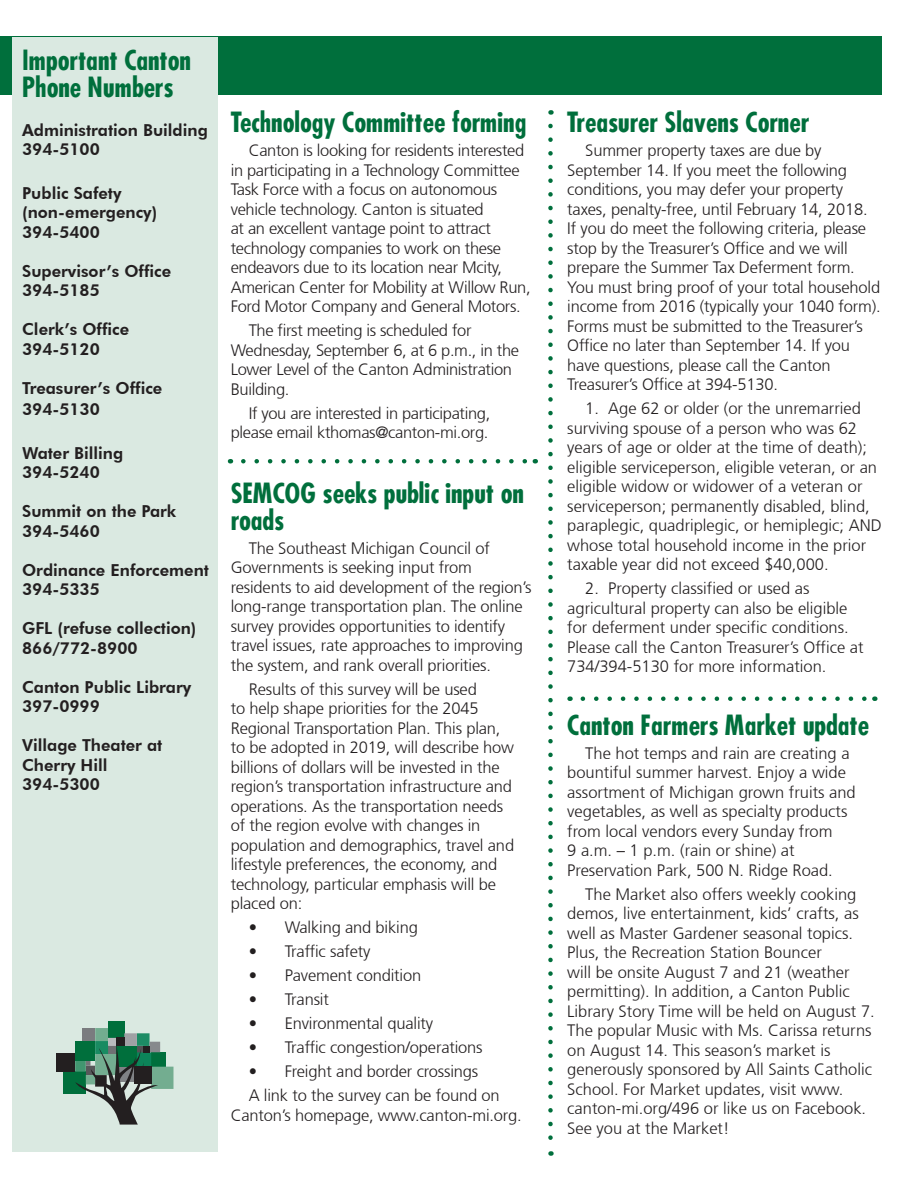
<style>
.page{position:relative;width:918px;height:1188px;background:#fff}
.page>*{position:absolute;margin:0;border:0;box-sizing:border-box;transform-origin:0 0}
.t1{font:700 condensed 27px/27px "Futura";color:#006f3c}
.t2{font:300 16.5px/19.5px "Frutiger";letter-spacing:-.01em;color:#231f20}
.t3{font:800 16.5px/19.5px "Futura BT";color:#231f20}
</style>
<div class="page">
<div style="left:0;top:37px;width:882px;height:58px;background:#006f3c"></div>
<div style="left:12px;top:38px;width:206px;height:1114px;background:#dae9e1"></div>
<svg style="left:548px;top:126px;width:5px;height:1030px"></svg>
<svg style="left:583px;top:696px;width:284px;height:5px"></svg>
<div style="left:63px;top:1072px;width:23px;height:22px;background:#006f3c"></div>
<div style="left:108px;top:1022px;width:16px;height:16px;background:#006f3c"></div>
<div style="left:56px;top:1053px;width:19px;height:19px;background:#231f20"></div>
<svg style="left:75px;top:1028px;width:98px;height:97px"></svg>
<svg style="left:243px;top:459px;width:284px;height:4px"></svg>
<p class="t1" style="left:22px;top:46px;width:170px">Important Canton<br>Phone Numbers</p>
<p class="t3" style="left:22px;top:120px;width:187px">Administration Building<br>394-5100</p>
<p class="t3" style="left:22px;top:183px;width:137px">Public Safety (non-emergency)<br>394-5400</p>
<p class="t3" style="left:22px;top:261px;width:151px">Supervisor’s Office<br>394-5185</p>
<p class="t3" style="left:22px;top:319px;width:109px">Clerk’s Office<br>394-5120</p>
<p class="t3" style="left:22px;top:377px;width:142px;line-height:21.6px">Treasurer’s Office<br>394-5130</p>
<p class="t3" style="left:22px;top:443px;width:103px">Water Billing<br>394-5240</p>
<p class="t3" style="left:22px;top:501px;width:156px">Summit on the Park<br>394-5460</p>
<p class="t3" style="left:22px;top:560px;width:188px">Ordinance Enforcement<br>394-5335</p>
<p class="t3" style="left:22px;top:619px;width:176px">GFL (refuse collection)<br>866/772-8900</p>
<p class="t3" style="left:22px;top:677px;width:171px">Canton Public Library<br>397-0999</p>
<p class="t3" style="left:22px;top:736px;width:142px">Village Theater at<br>Cherry Hill<br>394-5300</p>
<p class="t1" style="left:231px;top:108px;width:297px">Technology Committee forming</p>
<p class="t2" style="left:231px;top:141px;width:302px;text-indent:18px">Canton is looking for residents interested in participating in a Technology Committee Task Force with a focus on autonomous vehicle technology. Canton is situated<br>at an excellent vantage point to attract technology companies to work on these endeavors due to its location near Mcity, American Center for Mobility at Willow Run, Ford Motor Company and General Motors.</p>
<p class="t2" style="left:231px;top:321px;width:290px;text-indent:18px">The first meeting is scheduled for<br>Wednesday, September 6, at 6 p.m., in the<br>Lower Level of the Canton Administration<br>Building.</p>
<p class="t2" style="left:231px;top:403px;width:261px;text-align:right">If you are interested in participating, please email kthomas@canton-mi.org.</p>
<p class="t1" style="left:231px;top:479px;width:295px">SEMCOG seeks public input on roads</p>
<p class="t2" style="left:231px;top:538px;width:302px;text-indent:18px">The Southeast Michigan Council of Governments is seeking input from residents to aid development of the region’s long-range transportation plan. The online survey provides opportunities to identify travel issues, rate approaches to improving the system, and rank overall priorities.</p>
<p class="t2" style="left:231px;top:679px;width:285px;text-indent:18px">Results of this survey will be used<br>to help shape priorities for the 2045<br>Regional Transportation Plan. This plan, to be adopted in 2019, will describe how billions of dollars will be invested in the region’s transportation infrastructure and operations. As the transportation needs of the region evolve with changes in population and demographics, travel and lifestyle preferences, the economy, and technology, particular emphasis will be placed on:</p>
<p class="t2" style="left:249px;top:918px;width:171px">• Walking and biking</p>
<p class="t2" style="left:249px;top:942px;width:123px">• Traffic safety</p>
<p class="t2" style="left:249px;top:966px;width:174px">• Pavement condition</p>
<p class="t2" style="left:249px;top:990px;width:82px">• Transit</p>
<p class="t2" style="left:249px;top:1014px;width:186px">• Environmental quality</p>
<p class="t2" style="left:249px;top:1038px;width:236px">• Traffic congestion/operations</p>
<p class="t2" style="left:249px;top:1060px;width:252px;line-height:24px">• Freight and border crossings<br>A link to the survey can be found on</p>
<p class="t2" style="left:231px;top:1105px;width:293px">Canton’s homepage, www.canton-mi.org.</p>
<p class="t1" style="left:567px;top:108px;width:243px">Treasurer Slavens Corner</p>
<p class="t2" style="left:567px;top:141px;width:315px;text-indent:18px">Summer property taxes are due by September 14. If you meet the following conditions, you may defer your property taxes, penalty-free, until February 14, 2018.<br>If you do meet the following criteria, please stop by the Treasurer’s Office and we will prepare the Summer Tax Deferment form.<br>You must bring proof of your total household income from 2016 (typically your 1040 form).<br>Forms must be submitted to the Treasurer’s Office no later than September 14. If you have questions, please call the Canton Treasurer’s Office at 394-5130.</p>
<p class="t2" style="left:567px;top:399px;width:316px;text-indent:18px">1. Age 62 or older (or the unremarried surviving spouse of a person who was 62 years of age or older at the time of death); eligible serviceperson, eligible veteran, or an eligible widow or widower of a veteran or serviceperson; permanently disabled, blind, paraplegic, quadriplegic, or hemiplegic; AND whose total household income in the prior taxable year did not exceed $40,000.</p>
<p class="t2" style="left:567px;top:579px;width:298px;text-indent:18px">2. Property classified or used as agricultural property can also be eligible for deferment under specific conditions.<br>Please call the Canton Treasurer’s Office at 734/394-5130 for more information.</p>
<p class="t1" style="left:567px;top:711px;width:303px">Canton Farmers Market update</p>
<p class="t2" style="left:567px;top:743px;width:290px;text-indent:18px">The hot temps and rain are creating a bountiful summer harvest. Enjoy a wide assortment of Michigan grown fruits and vegetables, as well as specialty products from local vendors every Sunday from<br>9 a.m. – 1 p.m. (rain or shine) at Preservation Park, 500 N. Ridge Road.</p>
<p class="t2" style="left:567px;top:884px;width:309px;text-indent:18px">The Market also offers weekly cooking demos, live entertainment, kids’ crafts, as well as Master Gardener seasonal topics.<br>Plus, the Recreation Station Bouncer<br>will be onsite August 7 and 21 (weather permitting). In addition, a Canton Public Library Story Time will be held on August 7.<br>The popular Music with Ms. Carissa returns on August 14. This season’s market is generously sponsored by All Saints Catholic School. For Market updates, visit www. canton-mi.org/496 or like us on Facebook.<br>See you at the Market!</p>
</div>
